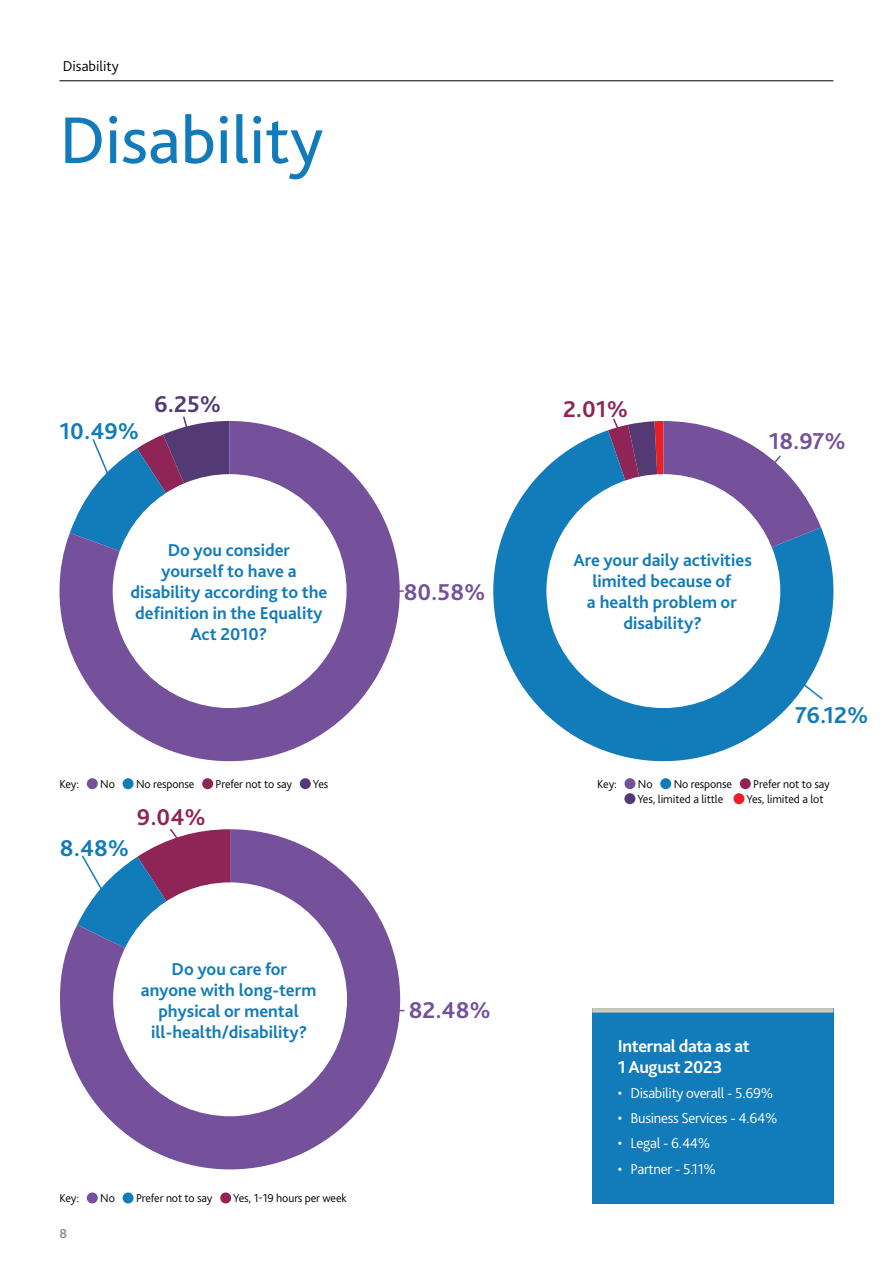
<style>
.page{position:relative;width:893px;height:1263px;background:#fff}
.page>*{position:absolute;margin:0;border:0;box-sizing:border-box;transform-origin:0 0}
.t1{font:69px "GWLG Bliss";color:#127bb9}
.t2{font:700 24px "GWLG Bliss";color:#74519a}
.t3{font:700 24px "GWLG Bliss";color:#127bb9}
.t4{font:700 24px "GWLG Bliss";color:#8f2457}
.t5{font:700 24px "GWLG Bliss";color:#533a75}
.t6{font:700 18px/21px "GWLG Bliss";color:#127bb9;text-align:center}
.t7{font:700 18px/21px "GWLG Bliss";letter-spacing:-.02em;color:#fff}
.t8{font:300 15px "GWLG Bliss";letter-spacing:-.02em;color:#fff}
.t9{font:300 15px "GWLG Bliss";color:#000}
.t10{font:700 13.5px "GWLG Bliss";color:#978f85}
.t11{font:300 12px "GWLG Bliss";letter-spacing:-.01em;color:#000}
</style>
<div class="page">
<svg style="left:60px;top:421px;width:340px;height:340px;fill:#74519a"></svg>
<div style="left:113px;top:474px;width:234px;height:234px;background:#fff;border-radius:50%"></div>
<svg style="left:493px;top:430px;width:341px;height:354px;fill:#127bb9"></svg>
<div style="left:546px;top:474px;width:234px;height:234px;background:#fff;border-radius:50%"></div>
<svg style="left:60px;top:829px;width:340px;height:340px;fill:#74519a"></svg>
<div style="left:113px;top:882px;width:234px;height:234px;background:#fff;border-radius:50%"></div>
<div style="left:624px;top:778px;width:11px;height:11px;background:#74519a;border-radius:50%"></div>
<div style="left:660px;top:778px;width:11px;height:11px;background:#127bb9;border-radius:50%"></div>
<div style="left:740px;top:778px;width:11px;height:11px;background:#8f2457;border-radius:50%"></div>
<div style="left:624px;top:793px;width:11px;height:11px;background:#533a75;border-radius:50%"></div>
<div style="left:733px;top:793px;width:11px;height:11px;background:#ed1d24;border-radius:50%"></div>
<div style="left:87px;top:1192px;width:11px;height:11px;background:#74519a;border-radius:50%"></div>
<div style="left:123px;top:1192px;width:11px;height:11px;background:#127bb9;border-radius:50%"></div>
<div style="left:220px;top:1192px;width:11px;height:11px;background:#8f2457;border-radius:50%"></div>
<div style="left:87px;top:778px;width:11px;height:11px;background:#74519a;border-radius:50%"></div>
<div style="left:123px;top:778px;width:11px;height:11px;background:#127bb9;border-radius:50%"></div>
<div style="left:202px;top:778px;width:11px;height:11px;background:#8f2457;border-radius:50%"></div>
<div style="left:300px;top:778px;width:11px;height:11px;background:#533a75;border-radius:50%"></div>
<div style="left:592px;top:1008px;width:241px;height:195px;background:#127bb9"></div>
<svg style="left:592px;top:1008px;width:241px;height:4px"></svg>
<hr style="left:60px;top:80px;width:773px;height:1px;background:#000">
<svg style="left:387px;top:590px;width:17px;height:2px"></svg>
<svg style="left:70px;top:416px;width:160px;height:175px"></svg>
<svg style="left:608px;top:418px;width:213px;height:173px"></svg>
<svg style="left:789px;top:672px;width:35px;height:29px"></svg>
<p class="t9" style="left:63px;top:57px;width:57px">Disability</p>
<h1 class="t1" style="left:60px;top:97px;width:265px">Disability</h1>
<h2 class="t3" style="left:60px;top:416px;width:81px">10.49%</h2>
<h2 class="t5" style="left:154px;top:390px;width:68px">6.25%</h2>
<h2 class="t4" style="left:563px;top:394px;width:66px">2.01%</h2>
<h2 class="t2" style="left:769px;top:427px;width:79px">18.97%</h2>
<p class="t6" style="left:131px;top:539px;width:198px">Do you consider<br>yourself to have a disability according to the definition in the Equality<br>Act 2010?</p>
<p class="t6" style="left:573px;top:550px;width:180px">Are your daily activities limited because of<br>a health problem or disability?</p>
<h2 class="t2" style="left:404px;top:577px;width:83px">80.58%</h2>
<h2 class="t3" style="left:795px;top:700px;width:75px">76.12%</h2>
<p class="t11" style="left:60px;top:776px;width:21px">Key:</p>
<p class="t11" style="left:100px;top:776px;width:16px">No</p>
<p class="t11" style="left:136px;top:776px;width:60px">No response</p>
<p class="t11" style="left:216px;top:776px;width:78px">Prefer not to say</p>
<p class="t11" style="left:313px;top:776px;width:17px">Yes</p>
<h2 class="t3" style="left:60px;top:833px;width:71px">8.48%</h2>
<h2 class="t4" style="left:137px;top:802px;width:70px">9.04%</h2>
<p class="t6" style="left:141px;top:958px;width:177px">Do you care for anyone with long-term physical or mental ill-health/disability?</p>
<p class="t11" style="left:60px;top:1190px;width:21px">Key:</p>
<p class="t11" style="left:100px;top:1190px;width:16px">No</p>
<p class="t11" style="left:136px;top:1190px;width:78px">Prefer not to say</p>
<p class="t11" style="left:233px;top:1190px;width:115px">Yes, 1-19 hours per week</p>
<p class="t10" style="left:60px;top:1225px;width:9px">8</p>
<h2 class="t2" style="left:409px;top:995px;width:84px">82.48%</h2>
<p class="t11" style="left:597px;top:776px;width:21px">Key:</p>
<p class="t11" style="left:638px;top:776px;width:16px">No</p>
<p class="t11" style="left:674px;top:776px;width:60px">No response</p>
<p class="t11" style="left:753px;top:776px;width:78px">Prefer not to say</p>
<p class="t11" style="left:637px;top:791px;width:87px">Yes, limited a little</p>
<p class="t11" style="left:746px;top:791px;width:79px">Yes, limited a lot</p>
<p class="t7" style="left:618px;top:1035px;width:134px">Internal data as at<br>1 August 2023</p>
<p class="t8" style="left:618px;top:1083px;width:157px">• Disability overall - 5.69%</p>
<p class="t8" style="left:618px;top:1109px;width:161px">• Business Services - 4.64%</p>
<p class="t8" style="left:618px;top:1134px;width:94px">• Legal - 6.44%</p>
<p class="t8" style="left:618px;top:1159px;width:100px">• Partner - 5.11%</p>
</div>
